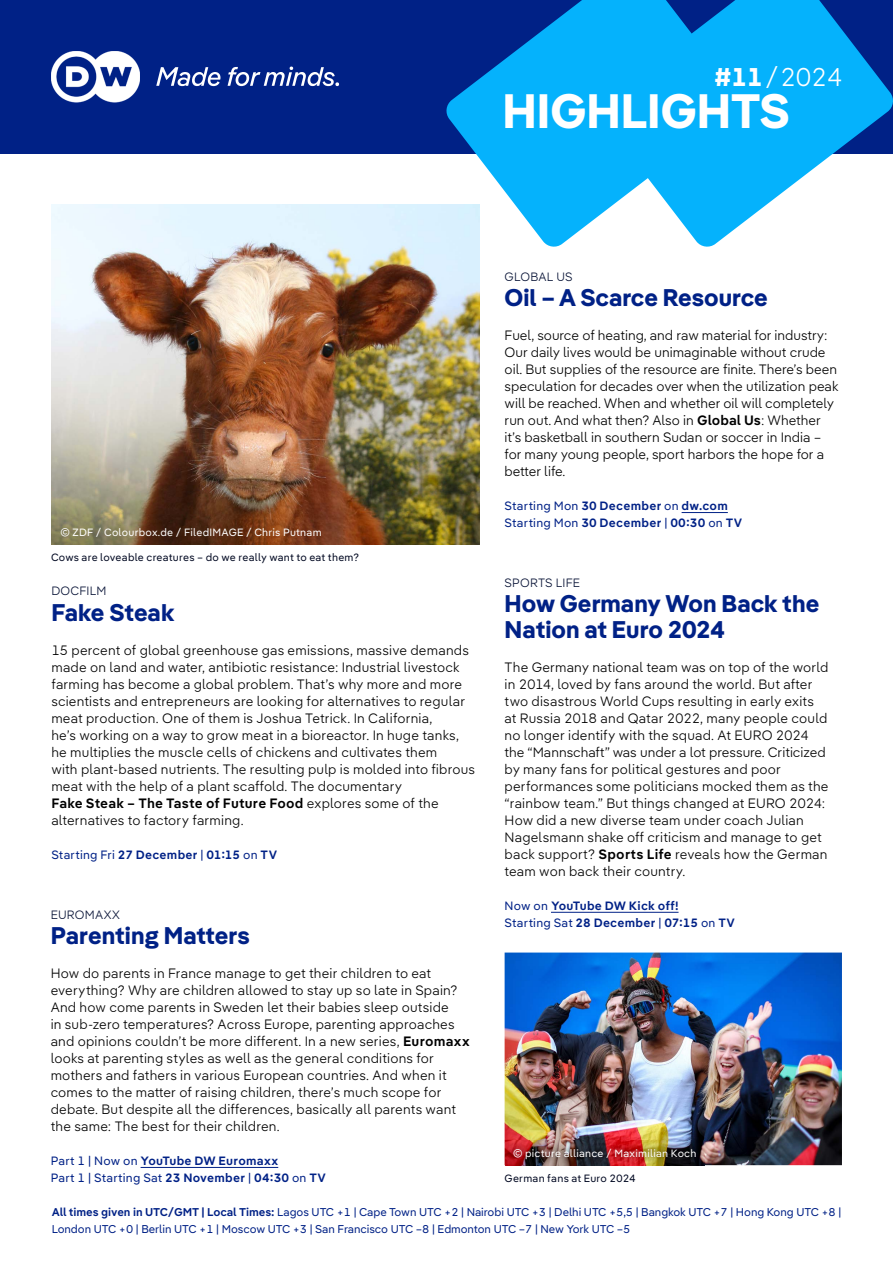
<style>
.page{position:relative;width:893px;height:1263px;background:#fff}
.page>*{position:absolute;margin:0;border:0;box-sizing:border-box;transform-origin:0 0}
.t1{font:700 48px "DW Pangea";color:#fff}
.t2{font:300 25.5px "DW Pangea";color:#fff}
.t3{font:700 24px/25.5px "DW Pangea";color:#002186}
.t4{font:300 13.5px/17px "DW Pangea Text";letter-spacing:.015em;color:#000}
.t5{font:600 12px/17px "DW Pangea Text";letter-spacing:.02em;color:#002186}
.t6{font:300 12px "DW Pangea Text";letter-spacing:.02em;color:#081336}
.t7{font:11.25px/17px "DW Pangea Text";letter-spacing:-.005em;color:#002186}
.t8{font:10.5px "DW Pangea Text";letter-spacing:.025em;color:#fff}
.t9{font:10.5px "DW Pangea Text";letter-spacing:.02em;color:#000821}
.s1{font-weight:700}
.s2{font-weight:600}
.s3{font-weight:400}
</style>
<div class="page">
<img style="left:51px;top:204px;width:428px;height:340px">
<hr style="left:682px;top:512px;width:46px;height:1px;background:#002186">
<hr style="left:141px;top:1167px;width:137px;height:1px;background:#002186">
<div style="left:0;top:0;width:893px;height:153px;background:#002186"></div>
<img style="left:51px;top:51px;width:89px;height:51px">
<svg style="left:156px;top:67px;width:183px;height:19px"></svg>
<svg style="left:445px;top:0;width:153px;height:248px;fill:#05b2fc"></svg>
<svg style="left:598px;top:0;width:295px;height:247px;fill:#05b2fc"></svg>
<hr style="left:551px;top:912px;width:128px;height:1px;background:#002186">
<img style="left:505px;top:952px;width:337px;height:213px">
<img style="left:505px;top:1141px;width:199px;height:25px">
<h2 class="t2" style="left:715px;top:59px;width:130px"><span class="s1">#11</span>/ 2024</h2>
<p class="t8" style="left:61px;top:526px;width:263px">© ZDF / Colourbox.de / FiledIMAGE / Chris Putnam</p>
<p class="t9" style="left:51px;top:551px;width:309px">Cows are loveable creatures – do we really want to eat them?</p>
<h1 class="t1" style="left:502px;top:83px;width:289px">HIGHLIGHTS</h1>
<p class="t6" style="left:505px;top:267px;width:70px">GLOBAL US</p>
<h3 class="t3" style="left:505px;top:285px;width:265px">Oil – A Scarce Resource</h3>
<p class="t4" style="left:505px;top:328px;width:335px">Fuel, source of heating, and raw material for industry:<br>Our daily lives would be unimaginable without crude oil. But supplies of the resource are finite. There’s been speculation for decades over when the utilization peak will be reached. When and whether oil will completely run out. And what then? Also in <span class="s2">Global Us</span>: Whether it’s basketball in southern Sudan or soccer in India – for many young people, sport harbors the hope for a better life.</p>
<p class="t5" style="left:505px;top:498px;width:239px"><span class="s3">Starting Mon</span> 30 December <span class="s3">on</span> dw.com<br><span class="s3">Starting Mon</span> 30 December <span class="s3">|</span> 00:30 <span class="s3">on</span> TV</p>
<p class="t6" style="left:505px;top:573px;width:77px">SPORTS LIFE</p>
<h3 class="t3" style="left:505px;top:591px;width:316px">How Germany Won Back the<br>Nation at Euro 2024</h3>
<p class="t4" style="left:505px;top:659px;width:325px">The Germany national team was on top of the world in 2014, loved by fans around the world. But after two disastrous World Cups resulting in early exits at Russia 2018 and Qatar 2022, many people could no longer identify with the squad. At EURO 2024 the “Mannschaft” was under a lot pressure. Criticized by many fans for political gestures and poor performances some politicians mocked them as the “rainbow team.” But things changed at EURO 2024:<br>How did a new diverse team under coach Julian Nagelsmann shake off criticism and manage to get back support? <span class="s2">Sports Life</span> reveals how the German team won back their country.</p>
<p class="t5" style="left:505px;top:897px;width:232px"><span class="s3">Now on</span> YouTube DW Kick off!<br><span class="s3">Starting Sat</span> 28 December <span class="s3">|</span> 07:15 <span class="s3">on</span> TV</p>
<p class="t6" style="left:51px;top:582px;width:57px">DOCFILM</p>
<h3 class="t3" style="left:51px;top:600px;width:124px">Fake Steak</h3>
<p class="t4" style="left:51px;top:642px;width:425px">15 percent of global greenhouse gas emissions, massive demands made on land and water, antibiotic resistance: Industrial livestock farming has become a global problem. That’s why more and more scientists and entrepreneurs are looking for alternatives to regular meat production. One of them is Joshua Tetrick. In California,<br>he’s working on a way to grow meat in a bioreactor. In huge tanks, he multiplies the muscle cells of chickens and cultivates them<br>with plant-based nutrients. The resulting pulp is molded into fibrous meat with the help of a plant scaffold. The documentary<br><span class="s2">Fake Steak – The Taste of Future Food</span> explores some of the alternatives to factory farming.</p>
<p class="t5" style="left:51px;top:846px;width:227px"><span class="s3">Starting Fri</span> 27 December <span class="s3">|</span> 01:15 <span class="s3">on</span> TV</p>
<p class="t6" style="left:51px;top:905px;width:71px">EUROMAXX</p>
<h3 class="t3" style="left:51px;top:923px;width:201px">Parenting Matters</h3>
<p class="t4" style="left:51px;top:965px;width:421px">How do parents in France manage to get their children to eat everything? Why are children allowed to stay up so late in Spain?<br>And how come parents in Sweden let their babies sleep outside<br>in sub-zero temperatures? Across Europe, parenting approaches and opinions couldn’t be more different. In a new series, <span class="s2">Euromaxx </span>looks at parenting styles as well as the general conditions for mothers and fathers in various European countries. And when it comes to the matter of raising children, there’s much scope for debate. But despite all the differences, basically all parents want the same: The best for their children.</p>
<p class="t5" style="left:51px;top:1152px;width:277px"><span class="s3">Part 1 | Now on</span> YouTube DW Euromaxx<br><span class="s3">Part 1 | Starting Sat</span> 23 November <span class="s3">|</span> 04:30 <span class="s3">on</span> TV</p>
<p class="t7" style="left:52px;top:1204px;width:791px"><span class="s2">All times given in UTC/GMT | Local Times:</span> Lagos UTC +1 | Cape Town UTC +2 | Nairobi UTC +3 | Delhi UTC +5,5 | Bangkok UTC +7 | Hong Kong UTC +8 |<br>London UTC +0 | Berlin UTC +1 | Moscow UTC +3 | San Francisco UTC –8 | Edmonton UTC –7 | New York UTC –5</p>
<p class="t8" style="left:513px;top:1147px;width:185px">© picture alliance / Maximilian Koch</p>
<p class="t9" style="left:505px;top:1172px;width:133px">German fans at Euro 2024</p>
</div>
